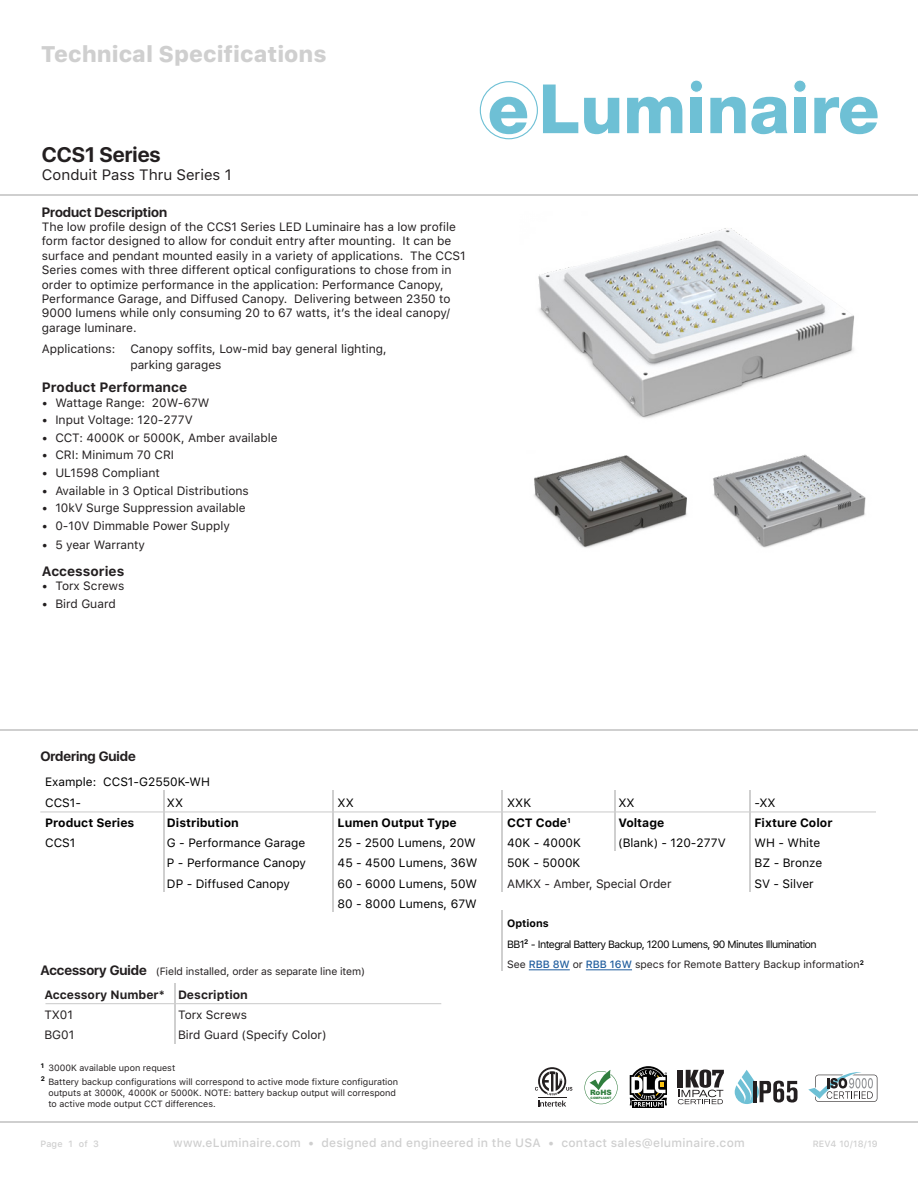
<style>
.page{position:relative;width:918px;height:1188px;background:#fff}
.page>*{position:absolute;margin:0;border:0;box-sizing:border-box;transform-origin:0 0}
.t1{font:800 22.5px "SFUI Text";color:#cfcfcf}
.t2{font:700 21px "SFUI Display";color:#231f20}
.t3{font:15px "SFUI Text";color:#231f20}
.t4{font:700 13.5px "SFUI Display";color:#231f20}
.t5{font:700 13.5px "SFUI Text";color:#231f20}
.t6{font:12px/14.4px "SFUI Text";color:#231f20}
.t7{font:12px/20.2px "SFUI Text";color:#000}
.t8{font:500 12px "SFUI Text";letter-spacing:.02em;color:#cfcfcf}
.t9{font:700 12px "SFUI Text";color:#000}
.t10{font:700 12px "SFUI Text";color:#231f20}
.t11{font:10.5px/20.4px "SFUI Text";letter-spacing:-.05em;color:#000}
.t12{font:10.5px "SFUI Text";letter-spacing:-.01em;color:#231f20}
.t13{font:9px/13.5px "SFUI Text";color:#231f20}
.t14{font:500 9px "SFUI Text";letter-spacing:.02em;color:#cfcfcf}
.t15{font:900 7.35px "Arial";color:#307e3e}
.t16{font:900 3.15px "Arial";color:#307e3e}
.s1{font-weight:700}
.s2{color:#231f20}
.s3{font-weight:500;color:#215e9e}
.s4{font-family:"SFUI Display";font-weight:700;font-size:13.5px}
</style>
<div class="page">
<hr style="left:0;top:1121px;width:918px;height:1px;background:#cfcfcf">
<hr style="left:0;top:195px;width:918px;height:1px;background:#cfcfcf">
<hr style="left:0;top:730px;width:918px;height:1px;background:#cfcfcf">
<hr style="left:529px;top:969px;width:41px;height:1px;background:#215e9e">
<hr style="left:586px;top:969px;width:46px;height:1px;background:#215e9e">
<hr style="left:163px;top:791px;width:1px;height:101px;background:#cfcfcf">
<hr style="left:40px;top:811px;width:836px;height:2px;background:#cfcfcf">
<hr style="left:333px;top:791px;width:1px;height:121px;background:#cfcfcf">
<hr style="left:502px;top:791px;width:1px;height:101px;background:#cfcfcf">
<hr style="left:614px;top:791px;width:1px;height:60px;background:#cfcfcf">
<hr style="left:750px;top:791px;width:1px;height:101px;background:#cfcfcf">
<hr style="left:502px;top:911px;width:1px;height:60px;background:#cfcfcf">
<svg style="left:490px;top:97px;width:38px;height:37px"></svg>
<div style="left:480px;top:81px;width:58px;height:58px;border:1px solid #6ec0d5;border-radius:50%"></div>
<svg style="left:543px;top:85px;width:35px;height:48px"></svg>
<svg style="left:584px;top:98px;width:35px;height:36px"></svg>
<svg style="left:627px;top:97px;width:55px;height:36px"></svg>
<div style="left:691px;top:98px;width:11px;height:35px;background:#6ec0d5"></div>
<svg style="left:710px;top:97px;width:77px;height:37px"></svg>
<div style="left:794px;top:98px;width:12px;height:35px;background:#6ec0d5"></div>
<svg style="left:814px;top:97px;width:64px;height:37px"></svg>
<div style="left:794px;top:80px;width:12px;height:12px;background:#6ec0d5;border-radius:50%"></div>
<div style="left:794px;top:80px;width:12px;height:12px;border:1px solid #fff;border-radius:50%"></div>
<div style="left:690px;top:80px;width:13px;height:12px;background:#6ec0d5;border-radius:50%"></div>
<div style="left:690px;top:80px;width:13px;height:12px;border:1px solid #fff;border-radius:50%"></div>
<div style="left:632px;top:1101px;width:32px;height:7px;background:#010101"></div>
<svg style="left:630px;top:1066px;width:37px;height:41px"></svg>
<svg style="left:535px;top:1067px;width:37px;height:40px"></svg>
<svg style="left:808px;top:1072px;width:69px;height:30px"></svg>
<svg style="left:584px;top:1070px;width:34px;height:34px"></svg>
<svg style="left:678px;top:1070px;width:46px;height:34px"></svg>
<hr style="left:174px;top:984px;width:1px;height:60px;background:#cfcfcf">
<hr style="left:45px;top:1003px;width:396px;height:1px;background:#cfcfcf">
<img style="left:534px;top:455px;width:153px;height:93px">
<img style="left:713px;top:454px;width:153px;height:94px">
<img style="left:538px;top:228px;width:317px;height:190px">
<svg style="left:735px;top:1070px;width:63px;height:34px"></svg>
<h1 class="t1" style="left:41px;top:37px;width:287px">Technical Specifications</h1>
<h2 class="t2" style="left:42px;top:140px;width:120px">CCS1 Series</h2>
<p class="t3" style="left:42px;top:164px;width:191px">Conduit Pass Thru Series 1</p>
<p class="t4" style="left:42px;top:202px;width:127px">Product Description</p>
<p class="t6" style="left:42px;top:219px;width:425px">The low profile design of the CCS1 Series LED Luminaire has a low profile form factor designed to allow for conduit entry after mounting. It can be surface and pendant mounted easily in a variety of applications. The CCS1<br>Series comes with three different optical configurations to chose from in order to optimize performance in the application: Performance Canopy, Performance Garage, and Diffused Canopy. Delivering between 2350 to 9000 lumens while only consuming 20 to 67 watts, it’s the ideal canopy/ garage luminare.</p>
<p class="t6" style="left:42px;top:341px;width:75px">Applications:</p>
<p class="t6" style="left:130px;top:340px;width:258px;line-height:16.2px">Canopy soffits, Low-mid bay general lighting, parking garages</p>
<p class="t5" style="left:42px;top:377px;width:147px">Product Performance</p>
<p class="t6" style="left:42px;top:395px;width:169px">• Wattage Range: 20W-67W</p>
<p class="t6" style="left:42px;top:412px;width:153px">• Input Voltage: 120-277V</p>
<p class="t6" style="left:42px;top:430px;width:237px">• CCT: 4000K or 5000K, Amber available</p>
<p class="t6" style="left:42px;top:448px;width:134px">• CRI: Minimum 70 CRI</p>
<p class="t6" style="left:42px;top:465px;width:119px">• UL1598 Compliant</p>
<p class="t6" style="left:42px;top:483px;width:208px">• Available in 3 Optical Distributions</p>
<p class="t6" style="left:42px;top:501px;width:205px">• 10kV Surge Suppression available</p>
<p class="t6" style="left:42px;top:518px;width:190px">• 0-10V Dimmable Power Supply</p>
<p class="t6" style="left:42px;top:538px;width:105px">• 5 year Warranty</p>
<p class="t5" style="left:42px;top:561px;width:84px">Accessories</p>
<p class="t6" style="left:42px;top:578px;width:84px">• Torx Screws</p>
<p class="t6" style="left:42px;top:596px;width:75px">• Bird Guard</p>
<p class="t4" style="left:40px;top:746px;width:97px">Ordering Guide</p>
<p class="t7" style="left:45px;top:772px;width:166px">Example: CCS1-G2550K-WH<br>CCS1-</p>
<p class="t7" style="left:167px;top:792px;width:18px">XX</p>
<p class="t7" style="left:338px;top:792px;width:18px">XX</p>
<p class="t7" style="left:507px;top:792px;width:26px">XXK</p>
<p class="t7" style="left:618px;top:792px;width:18px">XX</p>
<p class="t7" style="left:754px;top:792px;width:23px">-XX</p>
<p class="t9" style="left:45px;top:814px;width:91px">Product Series</p>
<p class="t9" style="left:167px;top:814px;width:73px">Distribution</p>
<p class="t9" style="left:338px;top:814px;width:121px">Lumen Output Type</p>
<p class="t9" style="left:507px;top:814px;width:65px">CCT Code<sup>1</sup></p>
<p class="t9" style="left:618px;top:814px;width:47px">Voltage</p>
<p class="t9" style="left:754px;top:814px;width:80px">Fixture Color</p>
<p class="t7" style="left:45px;top:832px;width:32px">CCS1</p>
<p class="t7" style="left:167px;top:832px;width:140px">G - Performance Garage</p>
<p class="t7" style="left:338px;top:832px;width:140px">25 - 2500 Lumens, 20W</p>
<p class="t7" style="left:507px;top:832px;width:75px">40K - 4000K</p>
<p class="t7" style="left:618px;top:832px;width:109px">(Blank) - 120-277V</p>
<p class="t7" style="left:755px;top:832px;width:67px">WH - White</p>
<p class="t7" style="left:167px;top:853px;width:141px">P - Performance Canopy</p>
<p class="t7" style="left:338px;top:853px;width:141px">45 - 4500 Lumens, 36W</p>
<p class="t7" style="left:507px;top:853px;width:75px">50K - 5000K</p>
<p class="t7" style="left:755px;top:853px;width:69px">BZ - Bronze</p>
<p class="t7" style="left:167px;top:873px;width:125px">DP - Diffused Canopy</p>
<p class="t7" style="left:338px;top:873px;width:141px">60 - 6000 Lumens, 50W</p>
<p class="t6" style="left:507px;top:876px;width:166px">AMKX - Amber, Special Order</p>
<p class="t7" style="left:755px;top:873px;width:61px">SV - Silver</p>
<p class="t7" style="left:338px;top:893px;width:141px">80 - 8000 Lumens, 67W</p>
<p class="t11" style="left:507px;top:913px;width:358px"><span class="s1">Options<br></span>BB1<sup>2</sup> - Integral Battery Backup, 1200 Lumens, 90 Minutes Illumination<br><span class="s2">See</span> <span class="s3">RBB 8W</span> <span class="s2">or</span> <span class="s3">RBB 16W</span> <span class="s2">specs for Remote Battery Backup information</span><sup>2</sup></p>
<p class="t12" style="left:40px;top:963px;width:326px"><span class="s4">Accessory Guide</span> (Field installed, order as separate line item)</p>
<p class="t10" style="left:44px;top:986px;width:205px">Accessory Number* Description</p>
<p class="t6" style="left:44px;top:1007px;width:30px">TX01</p>
<p class="t6" style="left:178px;top:1007px;width:70px">Torx Screws</p>
<p class="t6" style="left:44px;top:1027px;width:32px">BG01</p>
<p class="t6" style="left:178px;top:1027px;width:150px">Bird Guard (Specify Color)</p>
<p class="t13" style="left:41px;top:1061px;width:359px"><sup>1</sup> 3000K available upon request<br><sup>2</sup> Battery backup configurations will correspond to active mode fixture configuration</p>
<p class="t13" style="left:48px;top:1087px;width:349px;line-height:10.8px">outputs at 3000K, 4000K or 5000K. NOTE: battery backup output will correspond to active mode output CCT differences.</p>
<p class="t14" style="left:41px;top:1137px;width:60px">Page 1 of 3</p>
<p class="t8" style="left:173px;top:1134px;width:573px">www.eLuminaire.com • designed and engineered in the USA • contact sales@eluminaire.com</p>
<p class="t15" style="left:590px;top:1087px;width:23px">RoHS</p>
<p class="t16" style="left:591px;top:1095px;width:22px">COMPLIANT</p>
<p class="t14" style="left:813px;top:1137px;width:67px">REV4 10/18/19</p>
</div>
